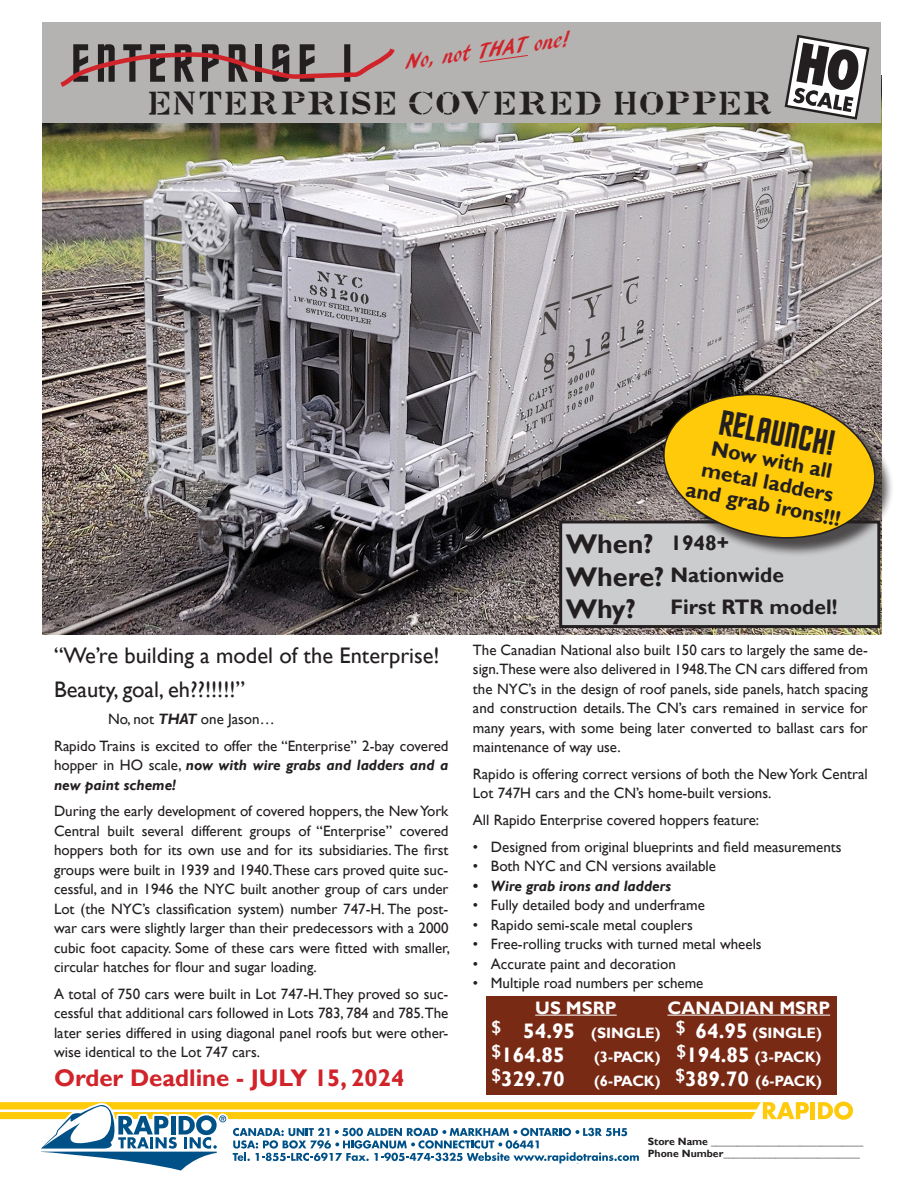
<style>
.page{position:relative;width:918px;height:1188px;background:#fff}
.page>*{position:absolute;margin:0;border:0;box-sizing:border-box;transform-origin:0 0}
.copy_3{font:54px "Star Trek BT";letter-spacing:.11em;color:#231f20}
.copy_3-2{font:36px "Star Trek BT";color:#231f20}
.Image{font:34.5px "Prr Stencil Data";letter-spacing:.025em;color:#231f20}
.Image-2{font:700 27px "Gill Sans";color:#231f20}
.copy_3-3{font:700 24px "Gill Sans";color:#d1232a}
.copy_3-4{font:22.5px "Gill Sans";color:#231f20}
.copy_3-5{font:22.5px "ARBLANCA";color:#d1232a}
.copy_3-6{font:700 21px/22.5px "Gill Sans";color:#231f20;text-align:center}
.Image-3{font:700 21px "Gill Sans";color:#231f20}
.info{font:700 21px "Gill Sans";color:#fff}
.info-2{font:700 18px "Gill Sans";color:#fff}
.copy_3-7{font:15px/19.5px "Gill Sans";color:#231f20;text-align:justify}
.info-3{font:700 15px "Gill Sans";color:#fff}
.t1{font:italic 700 15px "Gill Sans";color:#231f20}
.t2{font:700 10.5px/12.6px "Gill Sans";color:#231f20}
.s1{font-weight:700;font-style:italic}
.s2{font-size:21px}
</style>
<div class="page">
<hr style="left:811px;top:1102px;width:4px;height:17px;background:#feca0a">
<svg style="left:818px;top:1102px;width:35px;height:18px"></svg>
<svg style="left:0;top:1102px;width:809px;height:69px"></svg>
<img style="left:42px;top:76px;width:839px;height:558px">
<div style="left:486px;top:996px;width:350px;height:98px;background:#782a15"></div>
<div style="left:42px;top:22px;width:838px;height:101px;background:#b5b2b2"></div>
<svg style="left:785px;top:35px;width:85px;height:85px"></svg>
<hr style="left:535px;top:1015px;width:82px;height:1px;background:#fff">
<hr style="left:667px;top:1015px;width:163px;height:1px;background:#fff">
<svg style="left:60px;top:48px;width:335px;height:39px"></svg>
<svg style="left:479px;top:55px;width:49px;height:8px"></svg>
<div style="left:561px;top:522px;width:318px;height:105px;background:#cbccce"></div>
<div style="left:559px;top:520px;width:321px;height:108px;border:3px solid #231f20"></div>
<div style="left:666px;top:396px;width:228px;height:161px;background:#231f20;opacity:.75"></div>
<svg style="left:656px;top:384px;width:227px;height:162px;background:#c9a62e"></svg>
<p class="copy_3" style="left:71px;top:43px;width:284px">ENTERPRISE !</p>
<p class="copy_3-5" style="left:404px;top:49px;width:167px;rotate:-8deg">No, not THAT one!</p>
<p class="Image" style="left:148px;top:88px;width:627px">ENTERPRISE COVERED HOPPER</p>
<p class="copy_3-4" style="left:54px;top:642px;width:387px">“We’re building a model of the Enterprise!</p>
<p class="copy_3-4" style="left:54px;top:677px;width:193px">Beauty, goal, eh??!!!!!”</p>
<p class="copy_3-7" style="left:108px;top:709px;width:168px">No, not <span class="s1">THAT</span> one Jason…</p>
<p class="copy_3-7" style="left:54px;top:736px;width:396px">Rapido Trains is excited to offer the “Enterprise” 2-bay covered hopper in HO scale, <span class="s1">now with wire grabs and ladders and a new paint scheme!</span></p>
<p class="copy_3-7" style="left:54px;top:802px;width:397px">During the early development of covered hoppers, the New York Central built several different groups of “Enterprise” covered hoppers both for its own use and for its subsidiaries. The first groups were built in 1939 and 1940.These cars proved quite suc&shy;cessful, and in 1946 the NYC built another group of cars under Lot (the NYC’s classification system) number 747-H. The post&shy;war cars were slightly larger than their predecessors with a 2000 cubic foot capacity. Some of these cars were fitted with smaller, circular hatches for flour and sugar loading.</p>
<p class="copy_3-7" style="left:54px;top:984px;width:396px">A total of 750 cars were built in Lot 747-H. They proved so suc&shy;cessful that additional cars followed in Lots 783, 784 and 785.The later series differed in using diagonal panel roofs but were other&shy;wise identical to the Lot 747 cars.</p>
<p class="copy_3-3" style="left:54px;top:1064px;width:352px">Order Deadline - JULY 15, 2024</p>
<p class="Image-2" style="left:566px;top:528px;width:90px">When?</p>
<p class="Image-2" style="left:566px;top:560px;width:100px">Where?</p>
<p class="Image-2" style="left:566px;top:593px;width:72px">Why?</p>
<p class="copy_3-2" style="left:722px;top:408px;width:119px;rotate:11deg">RELAUNCH!</p>
<p class="copy_3-6" style="left:697px;top:434px;width:158px;rotate:11deg">Now with all metal ladders and grab irons!!!</p>
<p class="Image-3" style="left:670px;top:530px;width:60px">1948+</p>
<p class="Image-3" style="left:670px;top:562px;width:115px">Nationwide</p>
<p class="Image-3" style="left:670px;top:595px;width:169px">First RTR model!</p>
<p class="copy_3-7" style="left:473px;top:640px;width:397px">The Canadian National also built 150 cars to largely the same de&shy;sign.These were also delivered in 1948.The CN cars differed from the NYC’s in the design of roof panels, side panels, hatch spacing and construction details. The CN’s cars remained in service for many years, with some being later converted to ballast cars for maintenance of way use.</p>
<p class="copy_3-7" style="left:473px;top:764px;width:396px">Rapido is offering correct versions of both the New York Central<br>Lot 747H cars and the CN’s home-built versions.</p>
<p class="copy_3-7" style="left:473px;top:811px;width:288px">All Rapido Enterprise covered hoppers feature:</p>
<p class="copy_3-7" style="left:473px;top:837px;width:370px">• Designed from original blueprints and field measurements</p>
<p class="copy_3-7" style="left:473px;top:857px;width:245px">• Both NYC and CN versions available</p>
<p class="t1" style="left:473px;top:877px;width:200px">• Wire grab irons and ladders</p>
<p class="copy_3-7" style="left:473px;top:896px;width:234px">• Fully detailed body and underframe</p>
<p class="copy_3-7" style="left:473px;top:915px;width:221px">• Rapido semi-scale metal couplers</p>
<p class="copy_3-7" style="left:473px;top:935px;width:290px">• Free-rolling trucks with turned metal wheels</p>
<p class="copy_3-7" style="left:473px;top:954px;width:205px">• Accurate paint and decoration</p>
<p class="copy_3-7" style="left:473px;top:974px;width:232px">• Multiple road numbers per scheme</p>
<p class="info-2" style="left:535px;top:997px;width:83px">US MSRP</p>
<p class="info-3" style="left:491px;top:1024px;width:171px"><sup>$</sup> <span class="s2">54.95</span> (SINGLE)</p>
<p class="info" style="left:491px;top:1042px;width:75px"><sup>$</sup>164.85</p>
<p class="info-3" style="left:594px;top:1048px;width:68px">(3-PACK)</p>
<p class="info" style="left:491px;top:1066px;width:75px"><sup>$</sup>329.70</p>
<p class="info-3" style="left:594px;top:1072px;width:68px">(6-PACK)</p>
<p class="info-2" style="left:667px;top:997px;width:164px">CANADIAN MSRP</p>
<p class="info-3" style="left:676px;top:1024px;width:148px"><sup>$</sup> <span class="s2">64.95</span> (SINGLE)</p>
<p class="info-3" style="left:676px;top:1048px;width:146px"><sup>$</sup><span class="s2">194.85</span> (3-PACK)</p>
<p class="info-3" style="left:676px;top:1072px;width:148px"><sup>$</sup><span class="s2">389.70</span> (6-PACK)</p>
<p class="t2" style="left:648px;top:1135px;width:217px">Store Name _____________________________<br>Phone Number__________________________</p>
</div>
